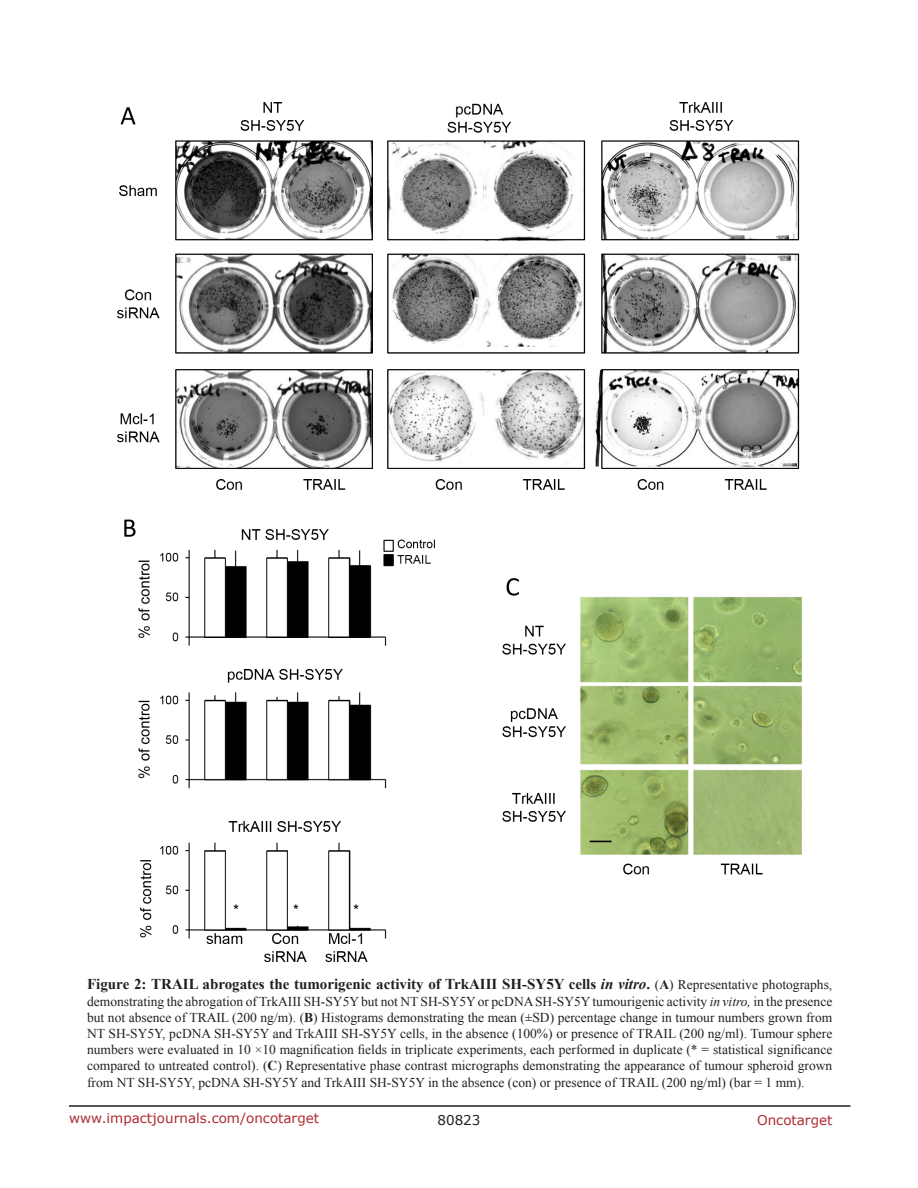
<style>
.page{position:relative;width:918px;height:1188px;background:#fff}
.page>*{position:absolute;margin:0;border:0;box-sizing:border-box;transform-origin:0 0}
.FigureText{font:700 15px "Times New Roman";color:#231f20}
.FigureText-2{font:13.5px/16.2px "Times New Roman";color:#231f20;text-align:justify}
.t1{font:13.5px "Verdana";color:#ac2b31}
.t2{font:13.5px "Verdana";color:#231f20}
.s1{font-style:italic}
.s2{font-weight:400;font-size:13.5px}
.s3{font-size:13.5px}
.s4{font-weight:700}
</style>
<div class="page">
<hr style="left:69px;top:1105px;width:781px;height:2px;background:#231f20">
<img style="left:118px;top:102px;width:684px;height:859px">
<p class="FigureText" style="left:87px;top:974px;width:747px">Figure 2: TRAIL abrogates the tumorigenic activity of TrkAIII SH-SY5Y cells <span class="s1">in vitro</span>. <span class="s2">(</span><span class="s3">A</span><span class="s2">) Representative photographs,</span></p>
<p class="FigureText-2" style="left:87px;top:993px;width:747px">demonstrating the abrogation of TrkAIII SH-SY5Y but not NT SH-SY5Y or pcDNA SH-SY5Y tumourigenic activity <span class="s1">in vitro,</span> in the presence but not absence of TRAIL (200 ng/m). (<span class="s4">B</span>) Histograms demonstrating the mean (±SD) percentage change in tumour numbers grown from NT SH-SY5Y, pcDNA SH-SY5Y and TrkAIII SH-SY5Y cells, in the absence (100%) or presence of TRAIL (200 ng/ml). Tumour sphere numbers were evaluated in 10 ×10 magnification fields in triplicate experiments, each performed in duplicate (* = statistical significance compared to untreated control). (<span class="s4">C</span>) Representative phase contrast micrographs demonstrating the appearance of tumour spheroid grown from NT SH-SY5Y, pcDNA SH-SY5Y and TrkAIII SH-SY5Y in the absence (con) or presence of TRAIL (200 ng/ml) (bar = 1 mm).</p>
<p class="t1" style="left:69px;top:1109px;width:252px">www.impactjournals.com/oncotarget</p>
<p class="t2" style="left:438px;top:1111px;width:44px">80823</p>
<p class="t1" style="left:757px;top:1111px;width:77px">Oncotarget</p>
</div>
